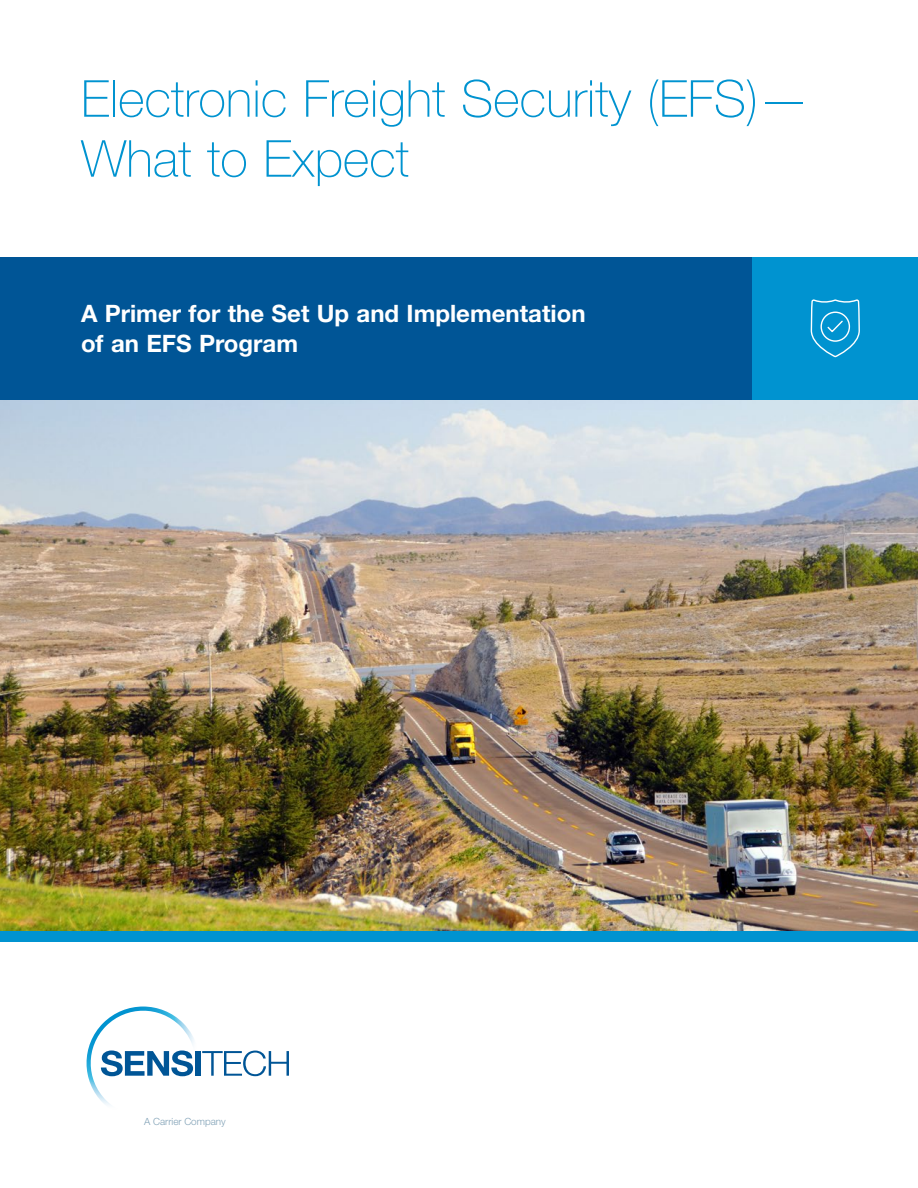
<style>
.page{position:relative;width:918px;height:1188px;background:#fff}
.page>*{position:absolute;margin:0;border:0;box-sizing:border-box;transform-origin:0 0}
.t1{font:100 51px/60px "Helvetica Neue LT Std";color:#0093d0}
.t2{font:700 24px/30px "Helvetica Neue LT Std";color:#fff}
.t3{font:300 9.9px "Helvetica Neue LT Std";color:#80a1b6}
</style>
<div class="page">
<img style="left:0;top:400px;width:918px;height:531px">
<div style="left:0;top:257px;width:753px;height:143px;background:#005596"></div>
<svg style="left:86px;top:1006px;width:203px;height:99px"></svg>
<div style="left:753px;top:257px;width:165px;height:143px;background:#0093d0"></div>
<svg style="left:810px;top:299px;width:50px;height:59px"></svg>
<div style="left:0;top:931px;width:918px;height:11px;background:#0093d0"></div>
<h1 class="t1" style="left:81px;top:69px;width:730px">Electronic Freight Security (EFS)—<br>What to Expect</h1>
<p class="t2" style="left:81px;top:298px;width:506px">A Primer for the Set Up and Implementation of an EFS Program</p>
<p class="t3" style="left:144px;top:1115px;width:83px">A Carrier Company</p>
</div>
